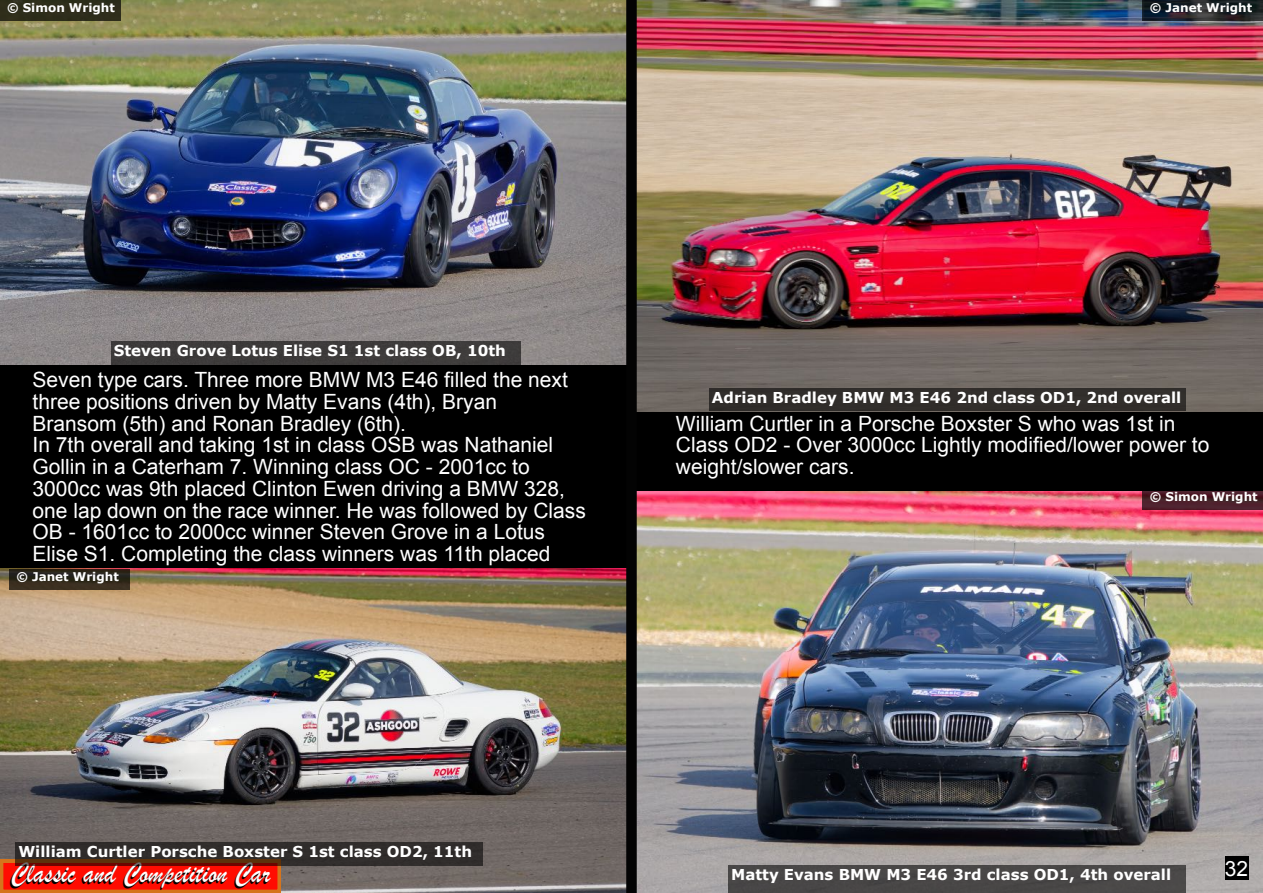
<style>
.page{position:relative;width:1263px;height:893px;background:#000}
.page>*{position:absolute;margin:0;border:0;box-sizing:border-box;transform-origin:0 0}
.t1{font:30.15px "Brush Script";color:#000;scale:.9 1}
.t2{font:21px/21.8px "Arial";color:#fff}
.t3{font:700 15px "Verdana";color:#fff}
.t4{font:700 12px "Verdana";color:#fff}
</style>
<div class="page">
<img style="left:0;top:0;width:626px;height:364px">
<img style="left:0;top:569px;width:626px;height:324px">
<img style="left:637px;top:0;width:626px;height:411px">
<img style="left:637px;top:492px;width:626px;height:401px">
<svg style="left:0;top:860px;width:281px;height:33px;background:#f81b05"></svg>
<div style="left:1225px;top:857px;width:23px;height:23px;background:#000"></div>
<div style="left:111px;top:341px;width:410px;height:23px;background:#3d3b3b"></div>
<div style="left:15px;top:842px;width:468px;height:24px;background:#000;opacity:.57"></div>
<div style="left:709px;top:389px;width:476px;height:22px;background:#312e2b"></div>
<div style="left:728px;top:866px;width:457px;height:27px;background:#494746"></div>
<div style="left:0;top:0;width:120px;height:20px;background:#2e2d1a"></div>
<div style="left:1143px;top:489px;width:120px;height:21px;background:#000;opacity:.69"></div>
<div style="left:1143px;top:0;width:120px;height:20px;background:#000;opacity:.69"></div>
<div style="left:9px;top:569px;width:121px;height:20px;background:#000;opacity:.69"></div>
<p class="t4" style="left:7px;top:3px;width:109px">© Simon Wright</p>
<p class="t4" style="left:1150px;top:3px;width:104px">© Janet Wright</p>
<p class="t3" style="left:114px;top:344px;width:394px">Steven Grove Lotus Elise S1 1st class OB, 10th</p>
<p class="t2" style="left:33px;top:371px;width:555px">Seven type cars. Three more BMW M3 E46 filled the next three positions driven by Matty Evans (4th), Bryan Bransom (5th) and Ronan Bradley (6th).<br>In 7th overall and taking 1st in class OSB was Nathaniel Gollin in a Caterham 7. Winning class OC - 2001cc to 3000cc was 9th placed Clinton Ewen driving a BMW 328, one lap down on the race winner. He was followed by Class OB - 1601cc to 2000cc winner Steven Grove in a Lotus Elise S1. Completing the class winners was 11th placed</p>
<p class="t4" style="left:16px;top:572px;width:104px">© Janet Wright</p>
<p class="t3" style="left:712px;top:392px;width:471px">Adrian Bradley BMW M3 E46 2nd class OD1, 2nd overall</p>
<p class="t2" style="left:676px;top:414px;width:535px">William Curtler in a Porsche Boxster S who was 1st in<br>Class OD2 - Over 3000cc Lightly modified/lower power to weight/slower cars.</p>
<p class="t4" style="left:1150px;top:492px;width:109px">© Simon Wright</p>
<p class="t3" style="left:18px;top:845px;width:455px">William Curtler Porsche Boxster S 1st class OD2, 11th</p>
<h1 class="t1" style="left:9px;top:865px;width:290px">Classic and Competition Car</h1>
<p class="t2" style="left:1225px;top:859px;width:25px">32</p>
<p class="t3" style="left:731px;top:869px;width:442px">Matty Evans BMW M3 E46 3rd class OD1, 4th overall</p>
</div>
